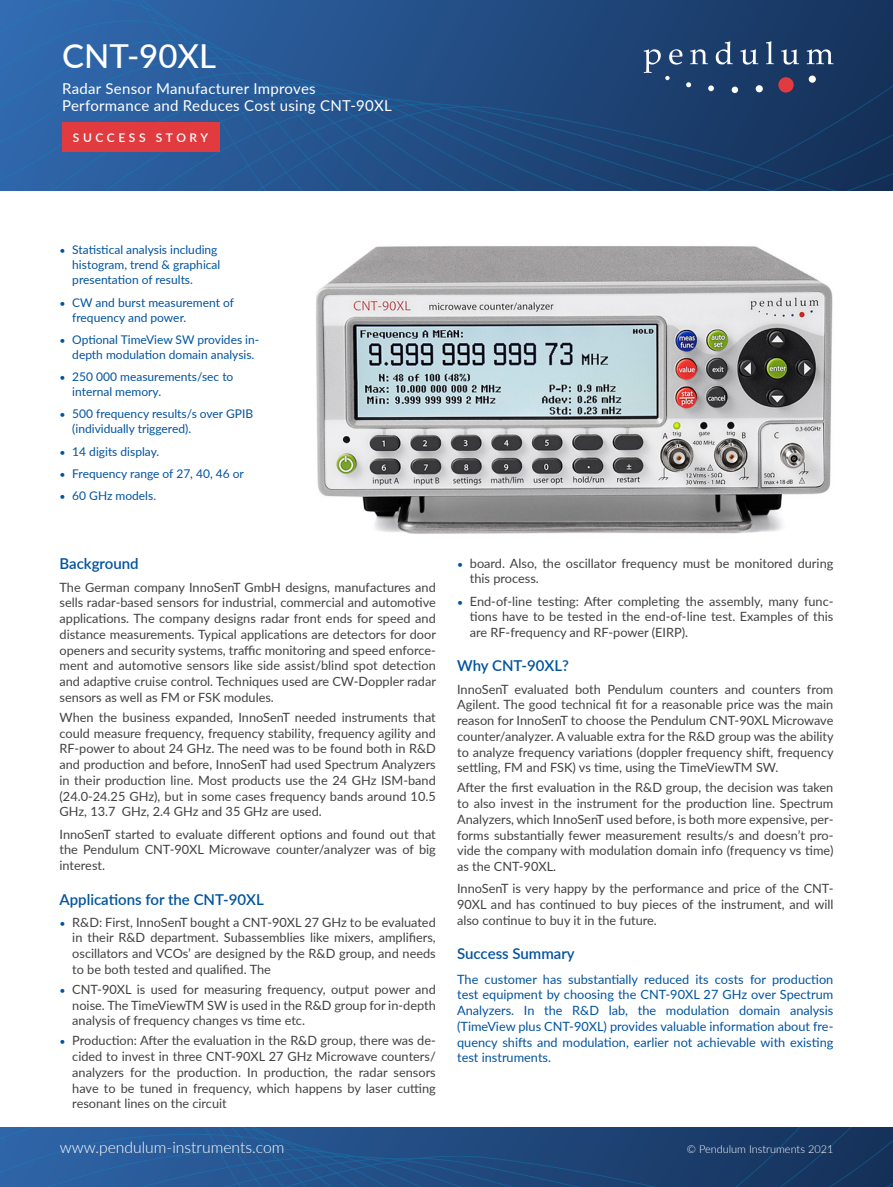
<style>
.page{position:relative;width:893px;height:1187px;background:#fff}
.page>*{position:absolute;margin:0;border:0;box-sizing:border-box;transform-origin:0 0}
.t1{font:500 33px "Lato";color:#fff}
.t2{font:300 15.75px "Lato";color:#fff}
.t3{font:15px/16.5px "Lato";letter-spacing:.02em;color:#fff}
.t4{font:600 15px "Lato";color:#00539f}
.t5{font:12.75px/15.8px "Lato";color:#414042;text-align:justify}
.t6{font:12.75px/15.8px "Lato";color:#00539f;text-align:justify}
.t7{font:12px/15px "Lato";color:#00539f}
.t8{font:600 12px "Lato";letter-spacing:.3em;color:#fff}
.t9{font:300 10.95px "Lato";color:#fff}
.s1{font-size:10.5px}
.s2{font-size:10.5px;color:#00539f}
</style>
<div class="page">
<img style="left:316px;top:246px;width:517px;height:288px">
<svg style="left:0;top:0;width:893px;height:191px;background:#224d84"></svg>
<div style="left:809px;top:76px;width:7px;height:7px;background:#fff;border-radius:50%"></div>
<div style="left:756px;top:85px;width:7px;height:7px;background:#fff;border-radius:50%"></div>
<svg style="left:644px;top:41px;width:114px;height:52px;background:#33527b"></svg>
<svg style="left:766px;top:41px;width:8px;height:23px"></svg>
<svg style="left:781px;top:49px;width:18px;height:16px"></svg>
<svg style="left:807px;top:49px;width:26px;height:15px"></svg>
<div style="left:778px;top:77px;width:16px;height:16px;background:#e23b3f;border-radius:50%"></div>
<div style="left:62px;top:123px;width:157px;height:29px;background:#e23b3f"></div>
<svg style="left:0;top:1127px;width:893px;height:59px;background:#214b81"></svg>
<h1 class="t1" style="left:62px;top:32px;width:155px">CNT-90XL</h1>
<p class="t3" style="left:62px;top:80px;width:331px">Radar Sensor Manufacturer Improves<br>Performance and Reduces Cost using CNT-90XL</p>
<p class="t8" style="left:73px;top:128px;width:137px">SUCCESS STORY</p>
<p class="t7" style="left:72px;top:242px;width:150px;text-indent:-13px"><span class="s1">•</span> Statistical analysis including histogram, trend &amp; graphical presentation of results.</p>
<p class="t7" style="left:72px;top:294px;width:163px;text-indent:-13px"><span class="s1">•</span> CW and burst measurement of frequency and power.</p>
<p class="t7" style="left:72px;top:331px;width:189px;text-indent:-13px"><span class="s1">•</span> Optional TimeView SW provides in&shy;depth modulation domain analysis.</p>
<p class="t7" style="left:72px;top:369px;width:163px;text-indent:-13px"><span class="s1">•</span> 250 000 measurements/sec to internal memory.</p>
<p class="t7" style="left:72px;top:406px;width:182px;text-indent:-13px"><span class="s1">•</span> 500 frequency results/s over GPIB (individually triggered).</p>
<p class="t7" style="left:60px;top:443px;width:101px"><span class="s1">•</span> 14 digits display.</p>
<p class="t7" style="left:60px;top:465px;width:186px"><span class="s1">•</span> Frequency range of 27, 40, 46 or</p>
<p class="t7" style="left:60px;top:488px;width:98px"><span class="s1">•</span> 60 GHz models.</p>
<p class="t4" style="left:60px;top:553px;width:81px">Background</p>
<p class="t5" style="left:60px;top:578px;width:378px">The German company InnoSenT GmbH designs, manufactures and sells radar-based sensors for industrial, commercial and automotive applications. The company designs radar front ends for speed and distance measurements. Typical applications are detectors for door openers and security systems, traffic monitoring and speed enforce&shy;ment and automotive sensors like side assist/blind spot detection and adaptive cruise control. Techniques used are CW-Doppler radar sensors as well as FM or FSK modules.</p>
<p class="t5" style="left:60px;top:708px;width:378px">When the business expanded, InnoSenT needed instruments that could measure frequency, frequency stability, frequency agility and RF-power to about 24 GHz. The need was to be found both in R&amp;D and production and before, InnoSenT had used Spectrum Analyzers in their production line. Most products use the 24 GHz ISM-band (24.0-24.25 GHz), but in some cases frequency bands around 10.5<br>GHz, 13.7 GHz, 2.4 GHz and 35 GHz are used.</p>
<p class="t5" style="left:60px;top:825px;width:378px">InnoSenT started to evaluate different options and found out that the Pendulum CNT-90XL Microwave counter/analyzer was of big interest.</p>
<p class="t4" style="left:60px;top:888px;width:206px">Applications for the CNT-90XL</p>
<p class="t5" style="left:72px;top:913px;width:365px;text-indent:-13px"><span class="s2">•</span> R&amp;D: First, InnoSenT bought a CNT-90XL 27 GHz to be evaluated in their R&amp;D department. Subassemblies like mixers, amplifiers, oscillators and VCOs’ are designed by the R&amp;D group, and needs to be both tested and qualified. The</p>
<p class="t5" style="left:72px;top:980px;width:365px;text-indent:-13px"><span class="s2">•</span> CNT-90XL is used for measuring frequency, output power and noise. The TimeViewTM SW is used in the R&amp;D group for in-depth analysis of frequency changes vs time etc.</p>
<p class="t5" style="left:72px;top:1032px;width:365px;text-indent:-13px"><span class="s2">•</span> Production: After the evaluation in the R&amp;D group, there was de&shy;cided to invest in three CNT-90XL 27 GHz Microwave counters/ analyzers for the production. In production, the radar sensors have to be tuned in frequency, which happens by laser cutting resonant lines on the circuit</p>
<p class="t5" style="left:470px;top:554px;width:365px;text-indent:-13px"><span class="s2">•</span> board. Also, the oscillator frequency must be monitored during this process.</p>
<p class="t5" style="left:470px;top:592px;width:365px;text-indent:-13px"><span class="s2">•</span> End-of-line testing: After completing the assembly, many func&shy;tions have to be tested in the end-of-line test. Examples of this are RF-frequency and RF-power (EIRP).</p>
<p class="t4" style="left:457px;top:655px;width:113px">Why CNT-90XL?</p>
<p class="t5" style="left:457px;top:680px;width:378px">InnoSenT evaluated both Pendulum counters and counters from Agilent. The good technical fit for a reasonable price was the main reason for InnoSenT to choose the Pendulum CNT-90XL Microwave counter/analyzer. A valuable extra for the R&amp;D group was the ability to analyze frequency variations (doppler frequency shift, frequency settling, FM and FSK) vs time, using the TimeViewTM SW.</p>
<p class="t5" style="left:457px;top:779px;width:378px">After the first evaluation in the R&amp;D group, the decision was taken to also invest in the instrument for the production line. Spectrum Analyzers, which InnoSenT used before, is both more expensive, per&shy;forms substantially fewer measurement results/s and doesn’t pro&shy;vide the company with modulation domain info (frequency vs time) as the CNT-90XL.</p>
<p class="t5" style="left:457px;top:880px;width:378px">InnoSenT is very happy by the performance and price of the CNT-90XL and has continued to buy pieces of the instrument, and will also continue to buy it in the future.</p>
<p class="t4" style="left:457px;top:942px;width:119px">Success Summary</p>
<p class="t6" style="left:457px;top:970px;width:378px">The customer has substantially reduced its costs for production test equipment by choosing the CNT-90XL 27 GHz over Spectrum Analyzers. In the R&amp;D lab, the modulation domain analysis (TimeView plus CNT-90XL) provides valuable information about fre&shy;quency shifts and modulation, earlier not achievable with existing test instruments.</p>
<p class="t2" style="left:60px;top:1136px;width:226px">www.pendulum-instruments.com</p>
<p class="t9" style="left:687px;top:1141px;width:148px">© Pendulum Instruments 2021</p>
</div>
